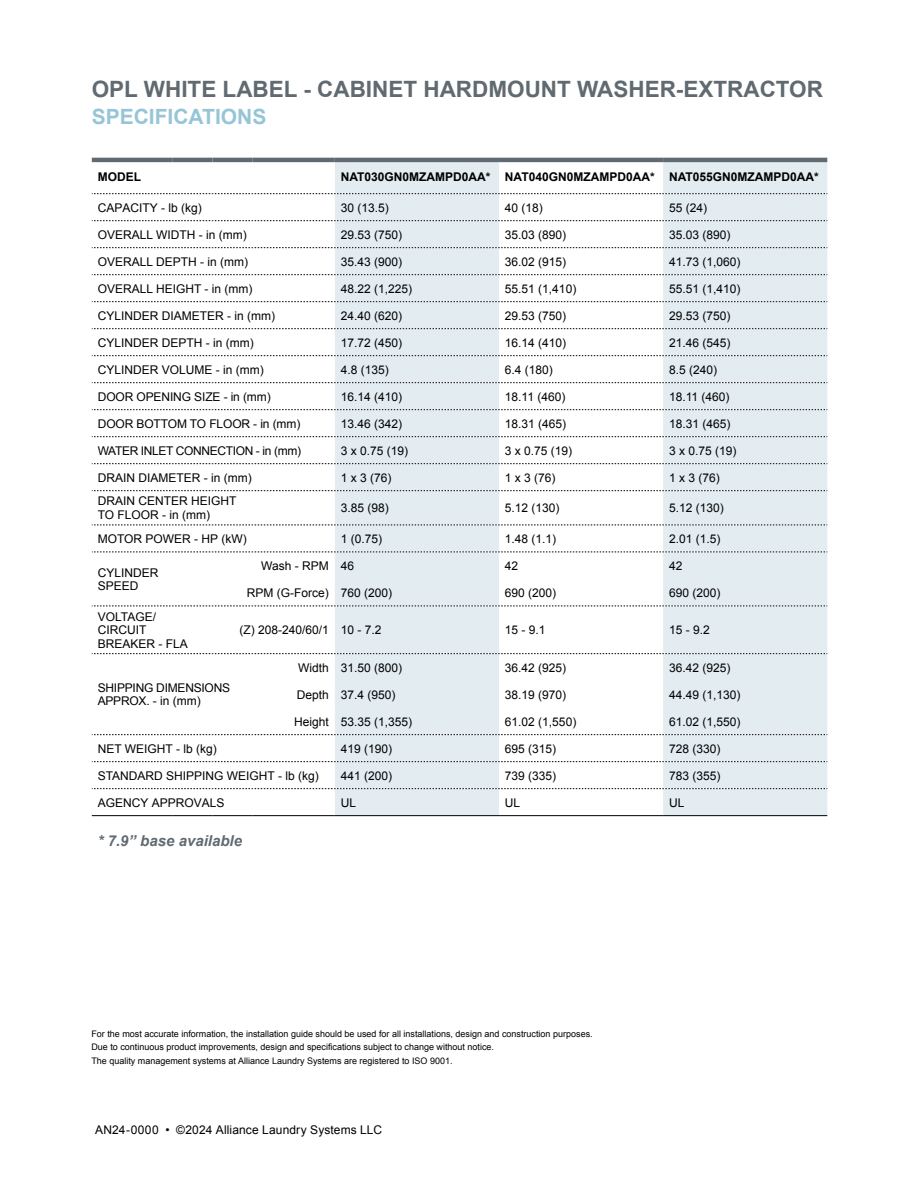
<style>
.page{position:relative;width:918px;height:1188px;background:#fff}
.page>*{position:absolute;margin:0;border:0;box-sizing:border-box;transform-origin:0 0}
.t1{font:700 22.5px "Arial";color:#606a70}
.t2{font:700 21px "Arial";color:#96c5d7}
.t3{font:italic 700 15px "Arial";color:#606a70}
.t4{font:12px/13.5px "Arial";color:#000}
.t5{font:700 12px "Arial";color:#000}
.t6{font:12px/13.5px "Arial";letter-spacing:-.02em;color:#000}
.t7{font:12px "Arial";letter-spacing:-.03em;color:#000}
.t8{font:9px/13.5px "Arial";color:#000}
</style>
<div class="page">
<svg style="left:92px;top:162px;width:243px;height:628px"></svg>
<svg style="left:335px;top:162px;width:492px;height:653px;fill:#e2ecf1"></svg>
<hr style="left:92px;top:158px;width:81px;height:4px;background:#606a70">
<hr style="left:173px;top:158px;width:40px;height:4px;background:#606a70">
<hr style="left:213px;top:158px;width:39px;height:4px;background:#606a70">
<hr style="left:252px;top:158px;width:83px;height:4px;background:#606a70">
<hr style="left:335px;top:158px;width:164px;height:4px;background:#606a70">
<hr style="left:499px;top:158px;width:164px;height:4px;background:#606a70">
<hr style="left:663px;top:158px;width:164px;height:4px;background:#606a70">
<svg style="left:92px;top:193px;width:736px;height:1px"></svg>
<svg style="left:92px;top:220px;width:736px;height:1px"></svg>
<svg style="left:92px;top:247px;width:736px;height:1px"></svg>
<svg style="left:92px;top:274px;width:736px;height:1px"></svg>
<svg style="left:92px;top:301px;width:736px;height:1px"></svg>
<svg style="left:92px;top:328px;width:736px;height:1px"></svg>
<svg style="left:92px;top:355px;width:736px;height:1px"></svg>
<svg style="left:92px;top:382px;width:736px;height:1px"></svg>
<svg style="left:92px;top:409px;width:736px;height:1px"></svg>
<svg style="left:92px;top:436px;width:736px;height:1px"></svg>
<svg style="left:92px;top:463px;width:736px;height:1px"></svg>
<svg style="left:92px;top:490px;width:736px;height:1px"></svg>
<svg style="left:92px;top:525px;width:736px;height:1px"></svg>
<svg style="left:92px;top:552px;width:736px;height:1px"></svg>
<svg style="left:92px;top:606px;width:736px;height:1px"></svg>
<svg style="left:92px;top:653px;width:736px;height:1px"></svg>
<svg style="left:92px;top:734px;width:736px;height:1px"></svg>
<svg style="left:92px;top:761px;width:736px;height:1px"></svg>
<svg style="left:92px;top:788px;width:736px;height:1px"></svg>
<hr style="left:92px;top:815px;width:81px;height:1px;background:#000">
<hr style="left:173px;top:815px;width:40px;height:1px;background:#000">
<hr style="left:213px;top:815px;width:39px;height:1px;background:#000">
<hr style="left:252px;top:815px;width:83px;height:1px;background:#000">
<hr style="left:335px;top:815px;width:164px;height:1px;background:#000">
<hr style="left:499px;top:815px;width:164px;height:1px;background:#000">
<hr style="left:663px;top:815px;width:164px;height:1px;background:#000">
<h1 class="t1" style="left:92px;top:75px;width:733px">OPL WHITE LABEL - CABINET HARDMOUNT WASHER-EXTRACTOR</h1>
<h2 class="t2" style="left:92px;top:102px;width:176px">SPECIFICATIONS</h2>
<p class="t5" style="left:98px;top:169px;width:45px">MODEL</p>
<p class="t5" style="left:341px;top:169px;width:480px">NAT030GN0MZAMPD0AA* NAT040GN0MZAMPD0AA* NAT055GN0MZAMPD0AA*</p>
<p class="t4" style="left:98px;top:201px;width:106px">CAPACITY - lb (kg)</p>
<p class="t4" style="left:341px;top:201px;width:50px">30 (13.5)</p>
<p class="t4" style="left:505px;top:201px;width:40px">40 (18)</p>
<p class="t4" style="left:669px;top:201px;width:40px">55 (24)</p>
<p class="t4" style="left:98px;top:228px;width:150px">OVERALL WIDTH - in (mm)</p>
<p class="t4" style="left:341px;top:228px;width:63px">29.53 (750)</p>
<p class="t4" style="left:505px;top:228px;width:63px">35.03 (890)</p>
<p class="t4" style="left:669px;top:228px;width:63px">35.03 (890)</p>
<p class="t4" style="left:98px;top:255px;width:152px">OVERALL DEPTH - in (mm)</p>
<p class="t4" style="left:341px;top:255px;width:63px">35.43 (900)</p>
<p class="t4" style="left:505px;top:255px;width:63px">36.02 (915)</p>
<p class="t4" style="left:669px;top:255px;width:73px">41.73 (1,060)</p>
<p class="t4" style="left:98px;top:282px;width:156px">OVERALL HEIGHT - in (mm)</p>
<p class="t4" style="left:341px;top:282px;width:73px">48.22 (1,225)</p>
<p class="t4" style="left:505px;top:282px;width:73px">55.51 (1,410)</p>
<p class="t4" style="left:669px;top:282px;width:73px">55.51 (1,410)</p>
<p class="t4" style="left:98px;top:309px;width:179px">CYLINDER DIAMETER - in (mm)</p>
<p class="t4" style="left:341px;top:309px;width:63px">24.40 (620)</p>
<p class="t4" style="left:505px;top:309px;width:63px">29.53 (750)</p>
<p class="t4" style="left:669px;top:309px;width:63px">29.53 (750)</p>
<p class="t4" style="left:98px;top:336px;width:157px">CYLINDER DEPTH - in (mm)</p>
<p class="t4" style="left:341px;top:336px;width:63px">17.72 (450)</p>
<p class="t4" style="left:505px;top:336px;width:63px">16.14 (410)</p>
<p class="t4" style="left:669px;top:336px;width:63px">21.46 (545)</p>
<p class="t4" style="left:98px;top:363px;width:168px">CYLINDER VOLUME - in (mm)</p>
<p class="t4" style="left:341px;top:363px;width:50px">4.8 (135)</p>
<p class="t4" style="left:505px;top:363px;width:50px">6.4 (180)</p>
<p class="t4" style="left:669px;top:363px;width:50px">8.5 (240)</p>
<p class="t4" style="left:98px;top:390px;width:174px">DOOR OPENING SIZE - in (mm)</p>
<p class="t4" style="left:341px;top:390px;width:63px">16.14 (410)</p>
<p class="t4" style="left:505px;top:390px;width:62px">18.11 (460)</p>
<p class="t4" style="left:669px;top:390px;width:62px">18.11 (460)</p>
<p class="t4" style="left:98px;top:417px;width:204px">DOOR BOTTOM TO FLOOR - in (mm)</p>
<p class="t4" style="left:341px;top:417px;width:63px">13.46 (342)</p>
<p class="t4" style="left:505px;top:417px;width:63px">18.31 (465)</p>
<p class="t4" style="left:669px;top:417px;width:63px">18.31 (465)</p>
<p class="t7" style="left:98px;top:442px;width:205px">WATER INLET CONNECTION - in (mm)</p>
<p class="t4" style="left:341px;top:444px;width:69px">3 x 0.75 (19)</p>
<p class="t4" style="left:505px;top:444px;width:69px">3 x 0.75 (19)</p>
<p class="t4" style="left:669px;top:444px;width:69px">3 x 0.75 (19)</p>
<p class="t4" style="left:98px;top:471px;width:155px">DRAIN DIAMETER - in (mm)</p>
<p class="t4" style="left:341px;top:471px;width:52px">1 x 3 (76)</p>
<p class="t4" style="left:505px;top:471px;width:52px">1 x 3 (76)</p>
<p class="t4" style="left:669px;top:471px;width:52px">1 x 3 (76)</p>
<p class="t4" style="left:98px;top:495px;width:140px">DRAIN CENTER HEIGHT<br>TO FLOOR - in (mm)</p>
<p class="t4" style="left:341px;top:501px;width:50px">3.85 (98)</p>
<p class="t4" style="left:505px;top:501px;width:56px">5.12 (130)</p>
<p class="t4" style="left:669px;top:501px;width:56px">5.12 (130)</p>
<p class="t4" style="left:98px;top:532px;width:150px">MOTOR POWER - HP (kW)</p>
<p class="t4" style="left:341px;top:532px;width:43px">1 (0.75)</p>
<p class="t4" style="left:505px;top:532px;width:53px">1.48 (1.1)</p>
<p class="t4" style="left:669px;top:532px;width:53px">2.01 (1.5)</p>
<p class="t4" style="left:98px;top:566px;width:62px">CYLINDER<br>SPEED</p>
<p class="t4" style="left:261px;top:559px;width:94px">Wash - RPM 46</p>
<p class="t4" style="left:505px;top:559px;width:15px">42</p>
<p class="t4" style="left:669px;top:559px;width:15px">42</p>
<p class="t4" style="left:247px;top:586px;width:147px">RPM (G-Force) 760 (200)</p>
<p class="t4" style="left:505px;top:586px;width:53px">690 (200)</p>
<p class="t4" style="left:669px;top:586px;width:53px">690 (200)</p>
<p class="t4" style="left:98px;top:610px;width:92px">VOLTAGE/<br>CIRCUIT<br>BREAKER - FLA</p>
<p class="t6" style="left:98px;top:681px;width:134px">SHIPPING DIMENSIONS<br>APPROX. - in (mm)</p>
<p class="t4" style="left:239px;top:623px;width:144px">(Z) 208-240/60/1 10 - 7.2</p>
<p class="t4" style="left:505px;top:623px;width:42px">15 - 9.1</p>
<p class="t4" style="left:669px;top:623px;width:42px">15 - 9.2</p>
<p class="t4" style="left:298px;top:661px;width:106px">Width 31.50 (800)</p>
<p class="t4" style="left:505px;top:661px;width:63px">36.42 (925)</p>
<p class="t4" style="left:669px;top:661px;width:63px">36.42 (925)</p>
<p class="t4" style="left:297px;top:688px;width:100px">Depth 37.4 (950)</p>
<p class="t4" style="left:505px;top:688px;width:63px">38.19 (970)</p>
<p class="t4" style="left:669px;top:688px;width:73px">44.49 (1,130)</p>
<p class="t4" style="left:294px;top:715px;width:120px">Height 53.35 (1,355)</p>
<p class="t4" style="left:505px;top:715px;width:73px">61.02 (1,550)</p>
<p class="t4" style="left:669px;top:715px;width:73px">61.02 (1,550)</p>
<p class="t4" style="left:98px;top:742px;width:120px">NET WEIGHT - lb (kg)</p>
<p class="t4" style="left:341px;top:742px;width:53px">419 (190)</p>
<p class="t4" style="left:505px;top:742px;width:53px">695 (315)</p>
<p class="t4" style="left:669px;top:742px;width:53px">728 (330)</p>
<p class="t4" style="left:98px;top:769px;width:222px">STANDARD SHIPPING WEIGHT - lb (kg)</p>
<p class="t4" style="left:341px;top:769px;width:53px">441 (200)</p>
<p class="t4" style="left:505px;top:769px;width:53px">739 (335)</p>
<p class="t4" style="left:669px;top:769px;width:53px">783 (355)</p>
<p class="t4" style="left:98px;top:796px;width:128px">AGENCY APPROVALS</p>
<p class="t4" style="left:341px;top:796px;width:17px">UL</p>
<p class="t4" style="left:505px;top:796px;width:17px">UL</p>
<p class="t4" style="left:669px;top:796px;width:17px">UL</p>
<p class="t3" style="left:98px;top:831px;width:146px">* 7.9” base available</p>
<p class="t8" style="left:91px;top:1027px;width:503px">For the most accurate information, the installation guide should be used for all installations, design and construction purposes.<br>Due to continuous product improvements, design and specifications subject to change without notice.<br>The quality management systems at Alliance Laundry Systems are registered to ISO 9001.</p>
<p class="t4" style="left:95px;top:1123px;width:289px">AN24-0000 • ©2024 Alliance Laundry Systems LLC</p>
</div>
